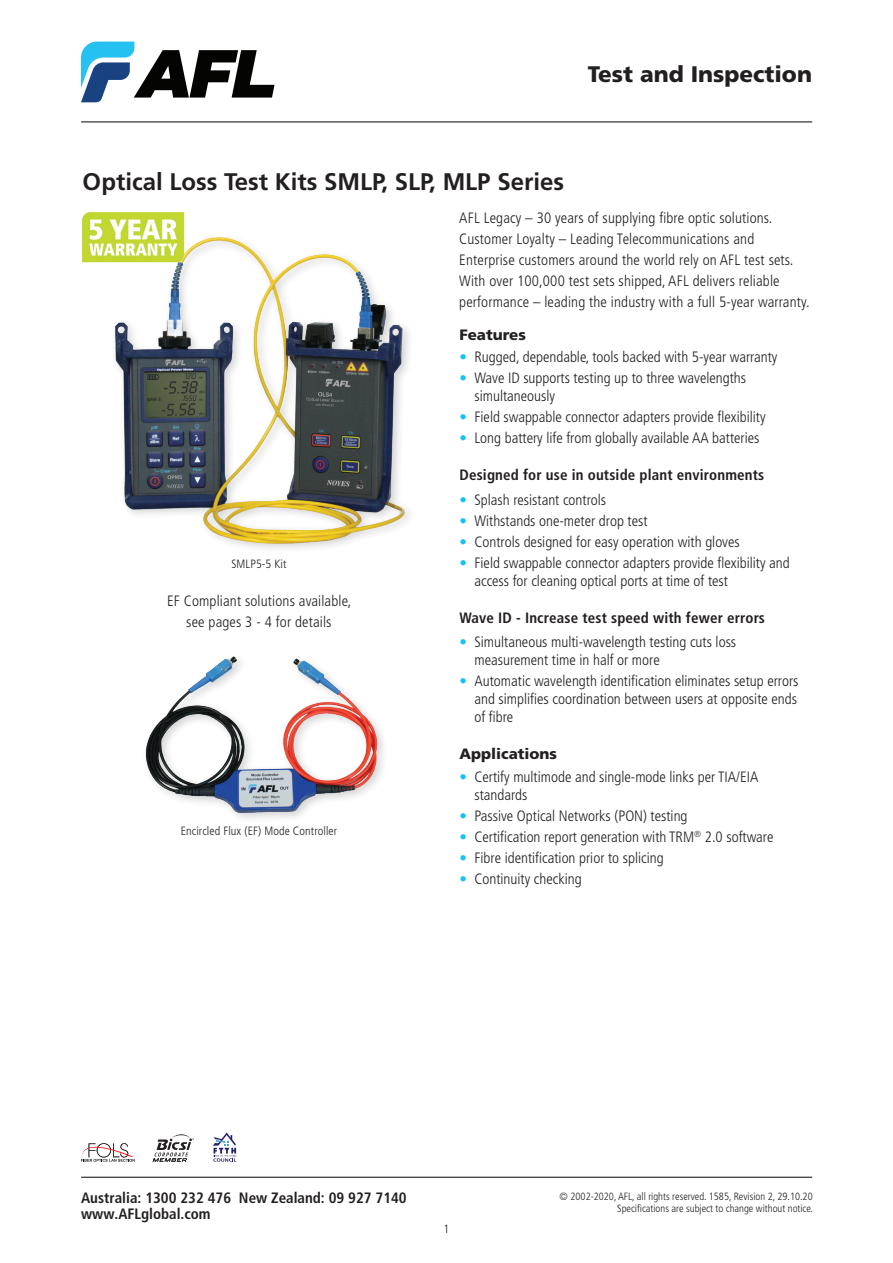
<style>
.page{position:relative;width:893px;height:1263px;background:#fff}
.page>*{position:absolute;margin:0;border:0;box-sizing:border-box;transform-origin:0 0}
.FPP_Product_Title{font:700 24px "Frutiger LT Std";color:#231f20}
.t1{font:900 22.5px "Frutiger LT Std";color:#231f20}
.FPP_Body_Text{font:300 condensed 15px/18px "Frutiger LT Std";color:#231f20}
.FPP_Body_Text-2{font:700 condensed 15px/16.5px "Frutiger LT Std";letter-spacing:.01em;color:#231f20}
.FPP_Subhead{font:900 15px "Frutiger LT Std";color:#231f20}
.FPP_Caption{font:300 condensed 12px "Frutiger LT Std";letter-spacing:.01em;color:#231f20}
.t2{font:300 condensed 10.5px/12px "Frutiger LT Std";color:#231f20;text-align:right}
.s1{color:#15c0f2}
</style>
<div class="page">
<svg style="left:81px;top:42px;width:194px;height:60px"></svg>
<hr style="left:81px;top:1177px;width:731px;height:1px;background:#231f20">
<hr style="left:81px;top:121px;width:731px;height:1px;background:#231f20">
<svg style="left:81px;top:1143px;width:54px;height:19px"></svg>
<svg style="left:213px;top:1132px;width:23px;height:30px"></svg>
<svg style="left:153px;top:1134px;width:41px;height:28px"></svg>
<img style="left:145px;top:656px;width:237px;height:161px">
<img style="left:82px;top:231px;width:328px;height:318px">
<img style="left:83px;top:212px;width:102px;height:50px">
<h2 class="t1" style="left:588px;top:61px;width:226px">Test and Inspection</h2>
<p class="FPP_Product_Title" style="left:83px;top:168px;width:483px">Optical Loss Test Kits SMLP, SLP, MLP Series</p>
<p class="FPP_Caption" style="left:231px;top:557px;width:57px">SMLP5-5 Kit</p>
<p class="FPP_Body_Text" style="left:167px;top:590px;width:186px;line-height:21px;text-align:center">EF Compliant solutions available, see pages 3 - 4 for details</p>
<p class="FPP_Caption" style="left:181px;top:824px;width:158px">Encircled Flux (EF) Mode Controller</p>
<p class="FPP_Body_Text" style="left:459px;top:207px;width:352px;line-height:21px">AFL Legacy – 30 years of supplying fibre optic solutions.<br>Customer Loyalty – Leading Telecommunications and Enterprise customers around the world rely on AFL test sets.<br>With over 100,000 test sets shipped, AFL delivers reliable performance – leading the industry with a full 5-year warranty.</p>
<p class="FPP_Subhead" style="left:459px;top:325px;width:68px">Features</p>
<p class="FPP_Body_Text" style="left:459px;top:348px;width:319px"><span class="s1">•</span> Rugged, dependable, tools backed with 5-year warranty</p>
<p class="FPP_Body_Text" style="left:474px;top:369px;width:273px;text-indent:-15px"><span class="s1">•</span> Wave ID supports testing up to three wavelengths simultaneously</p>
<p class="FPP_Body_Text" style="left:459px;top:408px;width:308px"><span class="s1">•</span> Field swappable connector adapters provide flexibility</p>
<p class="FPP_Body_Text" style="left:459px;top:429px;width:302px"><span class="s1">•</span> Long battery life from globally available AA batteries</p>
<p class="FPP_Body_Text-2" style="left:459px;top:467px;width:306px">Designed for use in outside plant environments</p>
<p class="FPP_Body_Text" style="left:459px;top:491px;width:148px"><span class="s1">•</span> Splash resistant controls</p>
<p class="FPP_Body_Text" style="left:459px;top:512px;width:190px"><span class="s1">•</span> Withstands one-meter drop test</p>
<p class="FPP_Body_Text" style="left:459px;top:533px;width:282px"><span class="s1">•</span> Controls designed for easy operation with gloves</p>
<p class="FPP_Body_Text" style="left:474px;top:554px;width:317px;text-indent:-15px"><span class="s1">•</span> Field swappable connector adapters provide flexibility and access for cleaning optical ports at time of test</p>
<p class="FPP_Body_Text-2" style="left:459px;top:609px;width:307px">Wave ID - Increase test speed with fewer errors</p>
<p class="FPP_Body_Text" style="left:474px;top:633px;width:263px;text-indent:-15px"><span class="s1">•</span> Simultaneous multi-wavelength testing cuts loss measurement time in half or more</p>
<p class="FPP_Body_Text" style="left:474px;top:672px;width:325px;text-align:justify;text-indent:-15px"><span class="s1">•</span> Automatic wavelength identification eliminates setup errors and simplifies coordination between users at opposite ends of fibre</p>
<p class="FPP_Subhead" style="left:459px;top:745px;width:99px">Applications</p>
<p class="FPP_Body_Text" style="left:474px;top:768px;width:285px;text-indent:-15px"><span class="s1">•</span> Certify multimode and single-mode links per TIA/EIA standards</p>
<p class="FPP_Body_Text" style="left:459px;top:807px;width:230px"><span class="s1">•</span> Passive Optical Networks (PON) testing</p>
<p class="FPP_Body_Text" style="left:459px;top:828px;width:315px"><span class="s1">•</span> Certification report generation with TRM<sup>®</sup> 2.0 software</p>
<p class="FPP_Body_Text" style="left:459px;top:849px;width:206px"><span class="s1">•</span> Fibre identification prior to splicing</p>
<p class="FPP_Body_Text" style="left:459px;top:870px;width:124px"><span class="s1">•</span> Continuity checking</p>
<p class="FPP_Body_Text-2" style="left:81px;top:1189px;width:327px">Australia: 1300 232 476 New Zealand: 09 927 7140 www.AFLglobal.com</p>
<p class="FPP_Caption" style="left:444px;top:1222px;width:7px">1</p>
<p class="t2" style="left:560px;top:1190px;width:255px">© 2002-2020, AFL, all rights reserved. 1585, Revision 2, 29.10.20<br>Specifications are subject to change without notice.</p>
</div>
